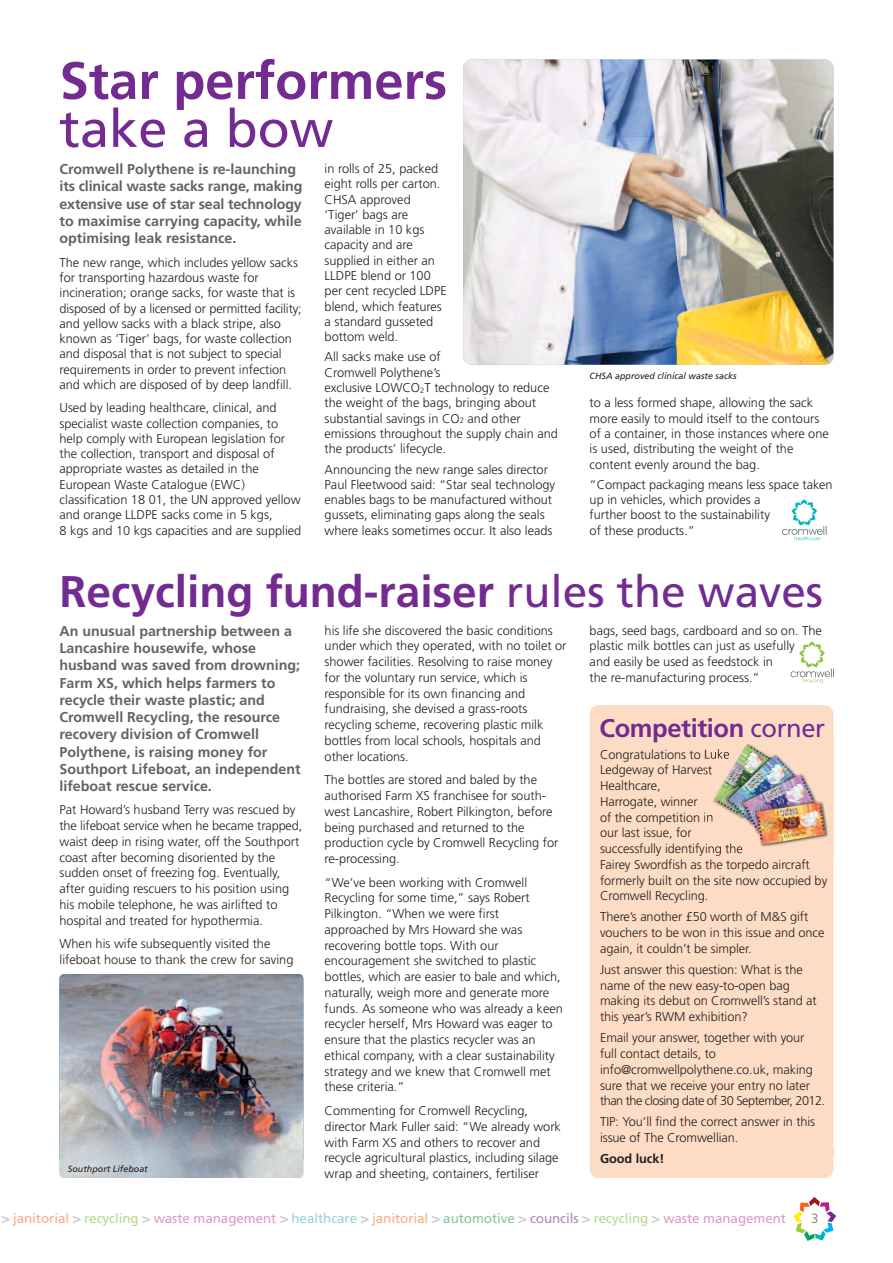
<style>
.page{position:relative;width:893px;height:1263px;background:#fff}
.page>*{position:absolute;margin:0;border:0;box-sizing:border-box;transform-origin:0 0}
.t1{font:700 52.5px "Frutiger";color:#742b91}
.t2{font:52.5px "Frutiger";color:#742b91}
.t3{font:700 44.25px "Frutiger";color:#742b91}
.t4{font:700 25.5px "Frutiger";letter-spacing:-.015em;color:#742b91}
.t5{font:700 14.25px/17.2px "Frutiger";color:#636366}
.t6{font:13.5px "Frutiger";letter-spacing:-.005em;color:#da9cc5}
.t7{font:13.5px "Frutiger";color:#939598}
.t8{font:300 12.75px/15.8px "Frutiger";color:#231f20}
.t9{font:700 12.75px "Frutiger";letter-spacing:-.005em;color:#231f20}
.t10{font:italic 9px "Frutiger";color:#231f20}
.s1{font-size:7.65px}
.s2{font-weight:400}
.s3{font-family:"Helvetica";color:#bcbdc0}
.s4{color:#f9ad80}
.s5{color:#b8d989}
.s6{color:#93d5da}
.s7{color:#80ca9c}
.s8{color:#ab88be}
</style>
<div class="page">
<svg style="left:793px;top:1197px;width:43px;height:44px"></svg>
<img style="left:463px;top:60px;width:370px;height:305px">
<img style="left:60px;top:974px;width:243px;height:185px">
<svg style="left:782px;top:499px;width:45px;height:41px"></svg>
<div style="left:590px;top:705px;width:243px;height:473px;background:#fddcc5;border-radius:9px"></div>
<img style="left:705px;top:736px;width:129px;height:120px">
<img style="left:705px;top:749px;width:8px;height:10px">
<svg style="left:705px;top:766px;width:7px;height:8px"></svg>
<svg style="left:705px;top:812px;width:7px;height:9px"></svg>
<img style="left:706px;top:843px;width:36px;height:13px">
<img style="left:713px;top:744px;width:112px;height:100px">
<svg style="left:790px;top:641px;width:44px;height:42px"></svg>
<img style="left:60px;top:1159px;width:243px;height:19px">
<h1 class="t1" style="left:60px;top:60px;width:389px">Star performers</h1>
<h1 class="t2" style="left:60px;top:108px;width:275px">take a bow</h1>
<p class="t5" style="left:60px;top:162px;width:245px">Cromwell Polythene is re-launching its clinical waste sacks range, making extensive use of star seal technology to maximise carrying capacity, while optimising leak resistance.</p>
<p class="t8" style="left:60px;top:256px;width:244px;line-height:15.3px">The new range, which includes yellow sacks for transporting hazardous waste for incineration; orange sacks, for waste that is disposed of by a licensed or permitted facility; and yellow sacks with a black stripe, also known as ‘Tiger’ bags, for waste collection and disposal that is not subject to special requirements in order to prevent infection and which are disposed of by deep landfill.</p>
<p class="t8" style="left:60px;top:401px;width:243px;line-height:15.3px">Used by leading healthcare, clinical, and specialist waste collection companies, to help comply with European legislation for the collection, transport and disposal of appropriate wastes as detailed in the European Waste Catalogue (EWC) classification 18 01, the UN approved yellow and orange LLDPE sacks come in 5 kgs,<br>8 kgs and 10 kgs capacities and are supplied</p>
<p class="t8" style="left:325px;top:162px;width:124px;line-height:15.3px">in rolls of 25, packed eight rolls per carton.<br>CHSA approved ‘Tiger’ bags are available in 10 kgs capacity and are supplied in either an<br>LLDPE blend or 100 per cent recycled LDPE blend, which features a standard gusseted bottom weld.</p>
<p class="t8" style="left:325px;top:350px;width:235px;line-height:15.3px">All sacks make use of<br>Cromwell Polythene’s<br>exclusive LOWCO<span class="s1">2</span>T technology to reduce the weight of the bags, bringing about substantial savings in CO<span class="s1">2</span> and other emissions throughout the supply chain and the products’ lifecycle.</p>
<p class="t8" style="left:325px;top:462px;width:232px;line-height:15.3px">Announcing the new range sales director Paul Fleetwood said: “Star seal technology enables bags to be manufactured without gussets, eliminating gaps along the seals where leaks sometimes occur. It also leads</p>
<p class="t10" style="left:590px;top:372px;width:148px">CHSA approved clinical waste sacks</p>
<p class="t8" style="left:590px;top:396px;width:241px;line-height:15.3px">to a less formed shape, allowing the sack more easily to mould itself to the contours of a container, in those instances where one is used, distributing the weight of the content evenly around the bag.</p>
<p class="t8" style="left:590px;top:478px;width:245px;line-height:15.3px">“Compact packaging means less space taken up in vehicles, which provides a<br>further boost to the sustainability<br>of these products.”</p>
<h2 class="t3" style="left:60px;top:573px;width:765px">Recycling fund-raiser <span class="s2">rules the waves</span></h2>
<p class="t5" style="left:60px;top:623px;width:243px">An unusual partnership between a<br>Lancashire housewife, whose husband was saved from drowning;<br>Farm XS, which helps farmers to recycle their waste plastic; and<br>Cromwell Recycling, the resource recovery division of Cromwell<br>Polythene, is raising money for<br>Southport Lifeboat, an independent lifeboat rescue service.</p>
<p class="t8" style="left:60px;top:803px;width:244px">Pat Howard’s husband Terry was rescued by the lifeboat service when he became trapped, waist deep in rising water, off the Southport coast after becoming disoriented by the sudden onset of freezing fog. Eventually, after guiding rescuers to his position using his mobile telephone, he was airlifted to hospital and treated for hypothermia.</p>
<p class="t8" style="left:60px;top:937px;width:235px">When his wife subsequently visited the lifeboat house to thank the crew for saving</p>
<p class="t10" style="left:68px;top:1166px;width:81px">Southport Lifeboat</p>
<p class="t8" style="left:325px;top:623px;width:243px">his life she discovered the basic conditions under which they operated, with no toilet or shower facilities. Resolving to raise money for the voluntary run service, which is responsible for its own financing and fundraising, she devised a grass-roots recycling scheme, recovering plastic milk bottles from local schools, hospitals and other locations.</p>
<p class="t8" style="left:325px;top:773px;width:235px">The bottles are stored and baled by the authorised Farm XS franchisee for south&shy;west Lancashire, Robert Pilkington, before being purchased and returned to the production cycle by Cromwell Recycling for re-processing.</p>
<p class="t8" style="left:325px;top:875px;width:240px">“We’ve been working with Cromwell Recycling for some time,” says Robert Pilkington. “When we were first approached by Mrs Howard she was recovering bottle tops. With our encouragement she switched to plastic bottles, which are easier to bale and which, naturally, weigh more and generate more funds. As someone who was already a keen recycler herself, Mrs Howard was eager to ensure that the plastics recycler was an ethical company, with a clear sustainability strategy and we knew that Cromwell met these criteria.”</p>
<p class="t8" style="left:325px;top:1104px;width:238px">Commenting for Cromwell Recycling, director Mark Fuller said: “We already work with Farm XS and others to recover and recycle agricultural plastics, including silage wrap and sheeting, containers, fertiliser</p>
<p class="t8" style="left:590px;top:623px;width:234px">bags, seed bags, cardboard and so on. The plastic milk bottles can just as usefully<br>and easily be used as feedstock in<br>the re-manufacturing process.”</p>
<h3 class="t4" style="left:600px;top:718px;width:227px">Competition <span class="s2">corner</span></h3>
<p class="t8" style="left:600px;top:747px;width:229px">Congratulations to Luke<br>Ledgeway of Harvest<br>Healthcare,<br>Harrogate, winner<br>of the competition in<br>our last issue, for<br>successfully identifying the<br>Fairey Swordfish as the torpedo aircraft formerly built on the site now occupied by<br>Cromwell Recycling.</p>
<p class="t8" style="left:600px;top:910px;width:226px">There’s another £50 worth of M&amp;S gift vouchers to be won in this issue and once again, it couldn’t be simpler.</p>
<p class="t8" style="left:600px;top:962px;width:218px">Just answer this question: What is the name of the new easy-to-open bag making its debut on Cromwell’s stand at this year’s RWM exhibition?</p>
<p class="t8" style="left:600px;top:1031px;width:227px">Email your answer, together with your<br>full contact details, to info@cromwellpolythene.co.uk, making sure that we receive your entry no later than the closing date of 30 September, 2012.</p>
<p class="t8" style="left:600px;top:1115px;width:217px">TIP: You’ll find the correct answer in this issue of The Cromwellian.</p>
<p class="t9" style="left:600px;top:1153px;width:66px">Good luck!</p>
<p class="t6" style="left:2px;top:1213px;width:786px"><span class="s3">&gt;</span> <span class="s4">janitorial</span> <span class="s3">&gt;</span> <span class="s5">recycling</span> <span class="s3">&gt;</span> waste management <span class="s3">&gt;</span> <span class="s6">healthcare</span> <span class="s3">&gt;</span> <span class="s4">janitorial</span> <span class="s3">&gt;</span> <span class="s7">automotive</span> <span class="s3">&gt;</span> <span class="s8">councils</span> <span class="s3">&gt;</span> <span class="s5">recycling</span> <span class="s3">&gt;</span> waste management</p>
<p class="t7" style="left:811px;top:1213px;width:9px">3</p>
</div>
